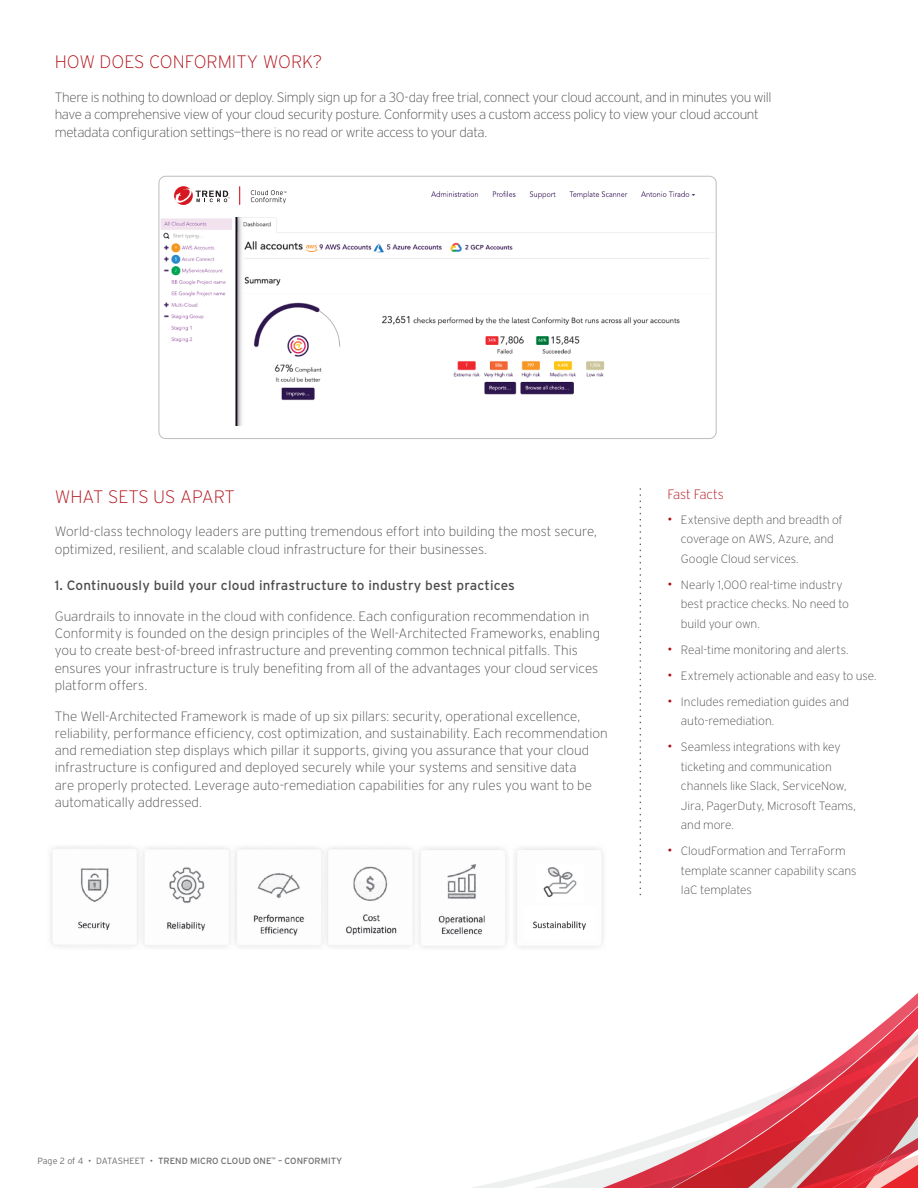
<style>
.page{position:relative;width:918px;height:1188px;background:#fff}
.page>*{position:absolute;margin:0;border:0;box-sizing:border-box;transform-origin:0 0}
.t1{font:200 18px "Interstate";color:#b00d15}
.t2{font:200 13.5px/17.2px "Interstate";letter-spacing:-.005em;color:#4b4c4d}
.t3{font:200 13.5px/17.2px "Interstate";letter-spacing:-.03em;color:#4b4c4d}
.t4{font:13.5px "Interstate";letter-spacing:.01em;color:#4b4c4d}
.t5{font:200 13.5px "Interstate";letter-spacing:-.005em;color:#b00d15}
.t6{font:200 12px/19.5px "Interstate";letter-spacing:-.005em;color:#4b4c4d}
.t7{font:9px "Interstate";color:#6c6d70}
.s1{font-weight:300;font-size:13.5px;color:#b00d15}
.s2{font-weight:300}
</style>
<div class="page">
<svg style="left:472px;top:993px;width:446px;height:195px"></svg>
<img style="left:159px;top:176px;width:557px;height:24px">
<img style="left:50px;top:847px;width:553px;height:102px">
<svg style="left:640px;top:489px;width:1px;height:406px"></svg>
<div style="left:167px;top:183px;width:127px;height:27px;background:#fff"></div>
<svg style="left:239px;top:186px;width:1px;height:19px"></svg>
<svg style="left:174px;top:186px;width:56px;height:19px"></svg>
<svg style="left:251px;top:190px;width:35px;height:13px"></svg>
<img style="left:160px;top:217px;width:555px;height:209px">
<h1 class="t1" style="left:55px;top:51px;width:269px">HOW DOES CONFORMITY WORK?</h1>
<p class="t3" style="left:55px;top:89px;width:718px">There is nothing to download or deploy. Simply sign up for a 30-day free trial, connect your cloud account, and in minutes you will have a comprehensive view of your cloud security posture. Conformity uses a custom access policy to view your cloud account metadata configuration settings—there is no read or write access to your data.</p>
<h1 class="t1" style="left:55px;top:485px;width:182px">WHAT SETS US APART</h1>
<p class="t2" style="left:55px;top:522px;width:544px;line-height:18px">World-class technology leaders are putting tremendous effort into building the most secure, optimized, resilient, and scalable cloud infrastructure for their businesses.</p>
<p class="t4" style="left:55px;top:577px;width:462px">1. Continuously build your cloud infrastructure to industry best practices</p>
<p class="t2" style="left:55px;top:607px;width:547px">Guardrails to innovate in the cloud with confidence. Each configuration recommendation in Conformity is founded on the design principles of the Well-Architected Frameworks, enabling you to create best-of-breed infrastructure and preventing common technical pitfalls. This ensures your infrastructure is truly benefiting from all of the advantages your cloud services platform offers.</p>
<p class="t2" style="left:55px;top:707px;width:554px">The Well-Architected Framework is made of up six pillars: security, operational excellence, reliability, performance efficiency, cost optimization, and sustainability. Each recommendation and remediation step displays which pillar it supports, giving you assurance that your cloud infrastructure is configured and deployed securely while your systems and sensitive data<br>are properly protected. Leverage auto-remediation capabilities for any rules you want to be automatically addressed.</p>
<p class="t5" style="left:667px;top:486px;width:58px">Fast Facts</p>
<p class="t6" style="left:681px;top:510px;width:163px;text-indent:-14px"><span class="s1">•</span> Extensive depth and breadth of coverage on AWS, Azure, and<br>Google Cloud services.</p>
<p class="t6" style="left:681px;top:575px;width:170px;text-indent:-14px"><span class="s1">•</span> Nearly 1,000 real-time industry best practice checks. No need to build your own.</p>
<p class="t6" style="left:667px;top:640px;width:183px"><span class="s1">•</span> Real-time monitoring and alerts.</p>
<p class="t6" style="left:667px;top:666px;width:211px"><span class="s1">•</span> Extremely actionable and easy to use.</p>
<p class="t6" style="left:681px;top:692px;width:170px;text-indent:-14px"><span class="s1">•</span> Includes remediation guides and auto-remediation.</p>
<p class="t6" style="left:681px;top:737px;width:177px;text-indent:-14px"><span class="s1">•</span> Seamless integrations with key ticketing and communication channels like Slack, ServiceNow,<br>Jira, PagerDuty, Microsoft Teams, and more.</p>
<p class="t6" style="left:681px;top:841px;width:177px;text-indent:-14px"><span class="s1">•</span> CloudFormation and TerraForm template scanner capability scans<br>IaC templates</p>
<p class="t7" style="left:38px;top:1155px;width:306px"><span class="s2">Page 2 of 4 • DATASHEET •</span> TREND MICRO CLOUD ONE<sup>™</sup> – CONFORMITY</p>
</div>
